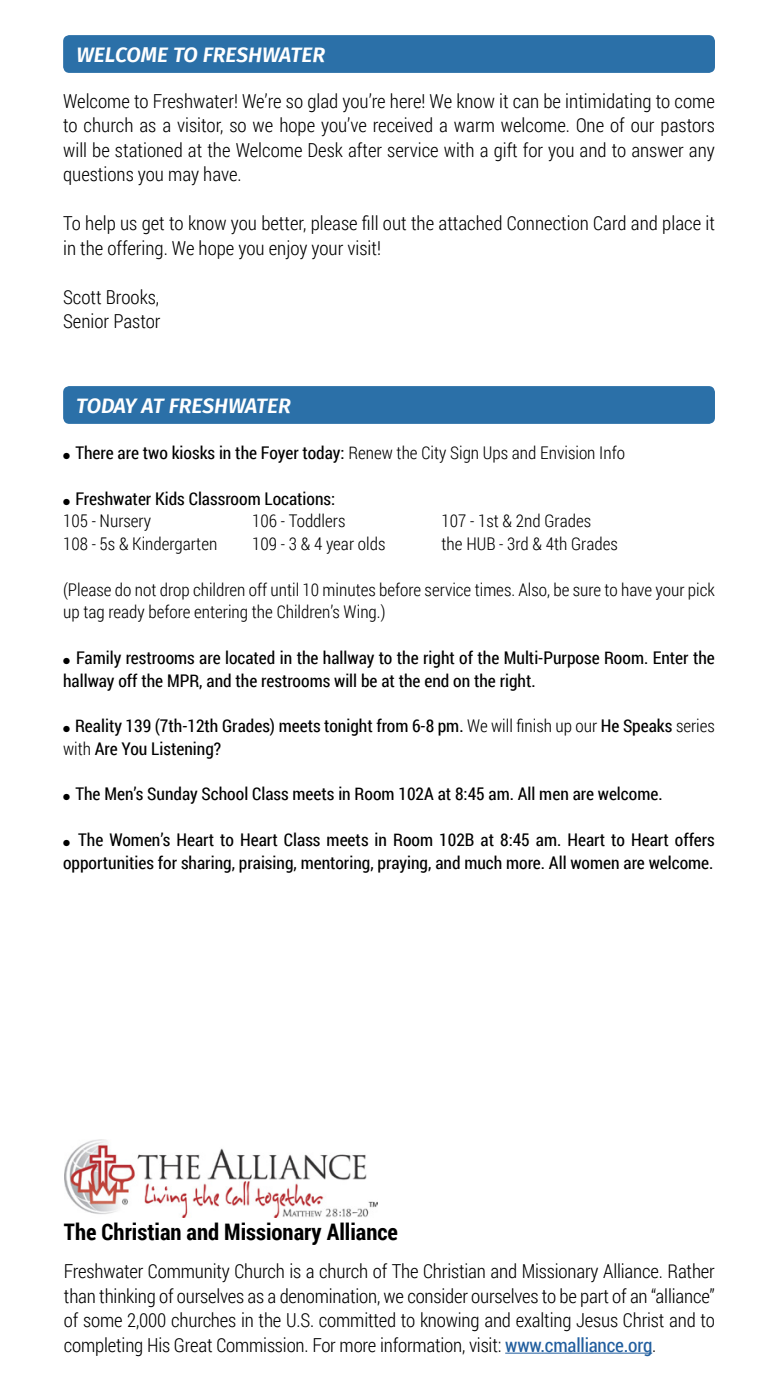
<style>
.page{position:relative;width:778px;height:1386px;background:#fff}
.page>*{position:absolute;margin:0;border:0;box-sizing:border-box;transform-origin:0 0}
.t1{font:700 22.75px "Roboto Condensed";color:#000}
.t2{font:italic 600 21px "Fira Sans";color:#fff}
.t3{font:300 19.25px/24.5px "Roboto Condensed";color:#000;text-align:justify}
.t4{font:17.5px/22.8px "Roboto Condensed";color:#000}
.t5{font:300 17.5px/22.8px "Roboto Condensed";color:#000}
.s1{font-weight:400}
.s2{font-weight:300}
.s3{font-weight:400;color:#215e9e}
</style>
<div class="page">
<hr style="left:505px;top:1353px;width:146px;height:1px;background:#215e9e">
<img style="left:64px;top:1140px;width:313px;height:78px">
<div style="left:63px;top:386px;width:651px;height:38px;background:#2b70a8;border-radius:6px"></div>
<div style="left:63px;top:35px;width:651px;height:38px;background:#2b70a8;border-radius:6px"></div>
<p class="t2" style="left:76px;top:40px;width:250px">WELCOME TO FRESHWATER</p>
<p class="t3" style="left:63px;top:88px;width:653px">Welcome to Freshwater! We’re so glad you’re here! We know it can be intimidating to come to church as a visitor, so we hope you’ve received a warm welcome. One of our pastors will be stationed at the Welcome Desk after service with a gift for you and to answer any questions you may have.</p>
<p class="t3" style="left:63px;top:210px;width:653px">To help us get to know you better, please fill out the attached Connection Card and place it in the offering. We hope you enjoy your visit!</p>
<p class="t3" style="left:63px;top:284px;width:99px">Scott Brooks,<br>Senior Pastor</p>
<p class="t2" style="left:76px;top:391px;width:216px">TODAY AT FRESHWATER</p>
<p class="t5" style="left:63px;top:441px;width:563px">● <span class="s1">There are two kiosks in the Foyer today:</span> Renew the City Sign Ups and Envision Info</p>
<p class="t4" style="left:63px;top:486px;width:273px">● Freshwater Kids Classroom Locations:<br><span class="s2">105 - Nursery</span></p>
<p class="t5" style="left:252px;top:509px;width:94px">106 - Toddlers</p>
<p class="t5" style="left:441px;top:509px;width:151px">107 - 1st &amp; 2nd Grades</p>
<p class="t5" style="left:63px;top:532px;width:156px">108 - 5s &amp; Kindergarten</p>
<p class="t5" style="left:252px;top:532px;width:134px">109 - 3 &amp; 4 year olds</p>
<p class="t5" style="left:441px;top:532px;width:178px">the HUB - 3rd &amp; 4th Grades</p>
<p class="t5" style="left:63px;top:577px;width:652px">(Please do not drop children off until 10 minutes before service times. Also, be sure to have your pick up tag ready before entering the Children’s Wing.)</p>
<p class="t4" style="left:63px;top:646px;width:653px">● Family restrooms are located in the hallway to the right of the Multi-Purpose Room. Enter the hallway off the MPR, and the restrooms will be at the end on the right.</p>
<p class="t4" style="left:63px;top:714px;width:652px">● Reality 139 (7th-12th Grades) meets tonight from 6-8 pm. <span class="s2">We will finish up our</span> He Speaks <span class="s2">series with</span> Are You Listening?</p>
<p class="t4" style="left:63px;top:782px;width:600px">● The Men’s Sunday School Class meets in Room 102A at 8:45 am. All men are welcome.</p>
<p class="t4" style="left:63px;top:828px;width:653px">● The Women’s Heart to Heart Class meets in Room 102B at 8:45 am. Heart to Heart offers opportunities for sharing, praising, mentoring, praying, and much more. All women are welcome.</p>
<p class="t1" style="left:64px;top:1216px;width:335px">The Christian and Missionary Alliance</p>
<p class="t3" style="left:64px;top:1259px;width:652px">Freshwater Community Church is a church of The Christian and Missionary Alliance. Rather than thinking of ourselves as a denomination, we consider ourselves to be part of an “alliance” of some 2,000 churches in the U.S. committed to knowing and exalting Jesus Christ and to completing His Great Commission. For more information, visit: <span class="s3">www.cmalliance.org</span>.</p>
</div>
